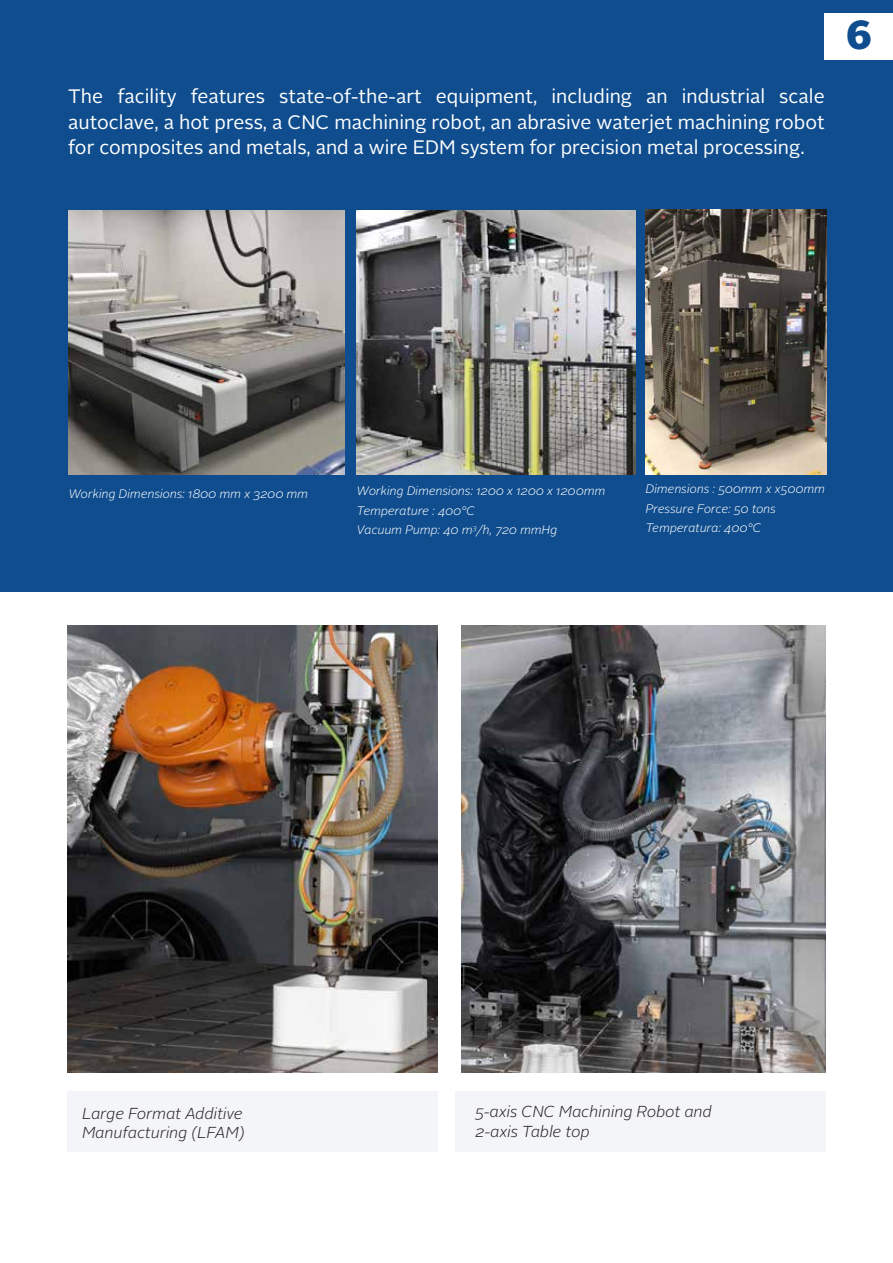
<style>
.page{position:relative;width:893px;height:1263px;background:#fff}
.page>*{position:absolute;margin:0;border:0;box-sizing:border-box;transform-origin:0 0}
.t1{font:900 40.5px "Alright Sans";color:#0f4d8e}
.t2{font:19.5px/25.5px "Alright Sans";color:#fff;text-align:justify}
.t3{font:italic 300 15.9px/19.4px "Alright Sans";color:#231f20}
.t4{font:italic 300 12.3px/19.5px "Alright Sans";color:#fff}
</style>
<div class="page">
<div style="left:0;top:0;width:893px;height:591px;background:#0f4d8e"></div>
<div style="left:67px;top:1091px;width:370px;height:61px;background:#f4f5f8"></div>
<div style="left:456px;top:1091px;width:370px;height:61px;background:#f4f5f8"></div>
<img style="left:67px;top:625px;width:370px;height:447px">
<img style="left:461px;top:625px;width:365px;height:447px">
<img style="left:357px;top:210px;width:279px;height:264px">
<img style="left:646px;top:210px;width:180px;height:264px">
<img style="left:68px;top:210px;width:276px;height:265px">
<div style="left:825px;top:13px;width:68px;height:47px;background:#fff"></div>
<p class="t2" style="left:68px;top:84px;width:758px">The facility features state-of-the-art equipment, including an industrial scale autoclave, a hot press, a CNC machining robot, an abrasive waterjet machining robot for composites and metals, and a wire EDM system for precision metal processing.</p>
<h1 class="t1" style="left:846px;top:6px;width:27px">6</h1>
<p class="t4" style="left:69px;top:484px;width:241px">Working Dimensions: 1800 mm x 3200 mm</p>
<p class="t4" style="left:357px;top:481px;width:250px">Working Dimensions: 1200 x 1200 x 1200mm<br>Temperature : 400°C<br>Vacuum Pump: 40 m<sup>3</sup>/h, 720 mmHg</p>
<p class="t4" style="left:646px;top:479px;width:181px">Dimensions : 500mm x x500mm<br>Pressure Force: 50 tons<br>Temperatura: 400°C</p>
<p class="t3" style="left:82px;top:1104px;width:164px">Large Format Additive<br>Manufacturing (LFAM)</p>
<p class="t3" style="left:475px;top:1102px;width:238px">5-axis CNC Machining Robot and<br>2-axis Table top</p>
</div>
